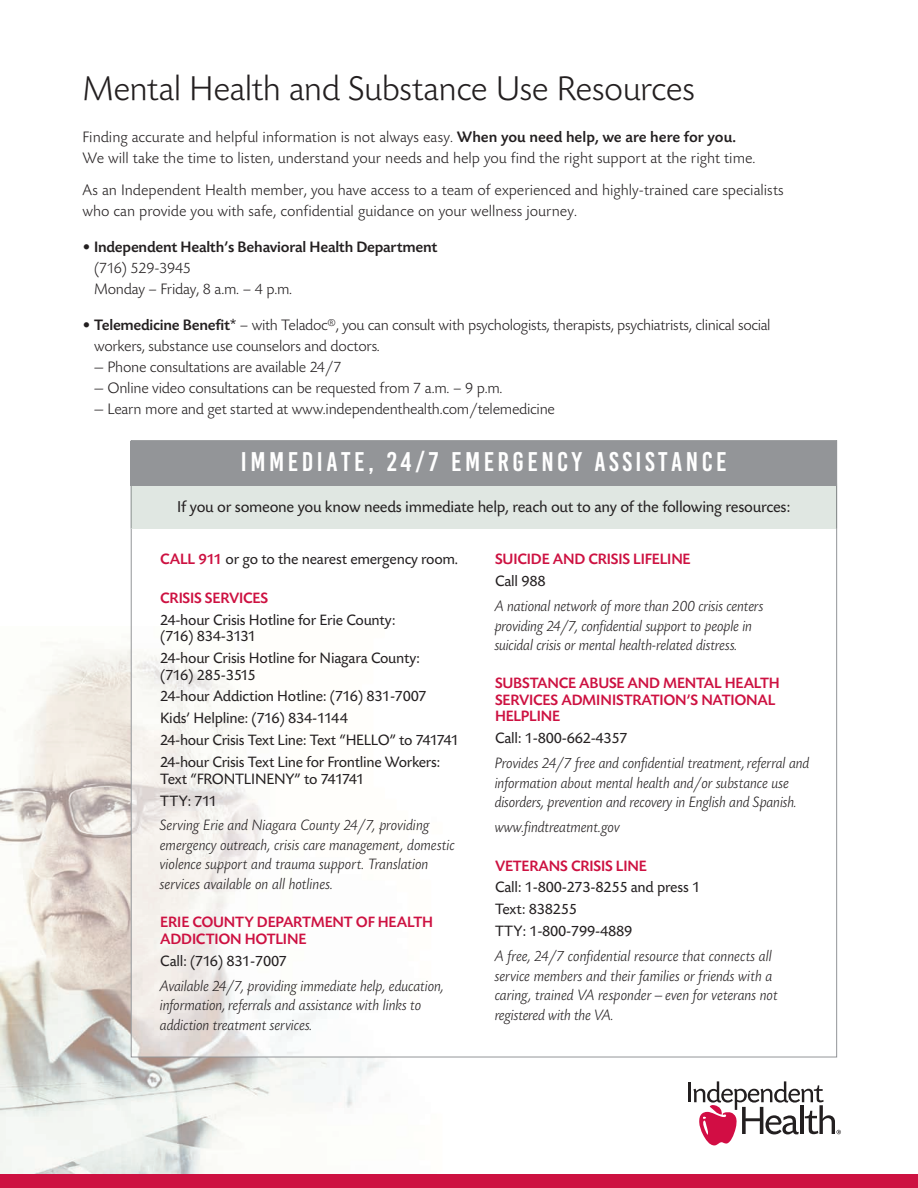
<style>
.page{position:relative;width:918px;height:1188px;background:#fff}
.page>*{position:absolute;margin:0;border:0;box-sizing:border-box;transform-origin:0 0}
.t1{font:300 36px "Today BEF";letter-spacing:-.015em;color:#231f20}
.t2{font:27px "Bebas Kai";letter-spacing:.13em;color:#fff}
.t3{font:16.5px "Today BEF";letter-spacing:-.015em;color:#231f20}
.t4{font:300 15.9px/21px "Today BEF";letter-spacing:-.005em;color:#231f20}
.t5{font:500 15.9px/21px "Today BEF";letter-spacing:-.015em;color:#231f20}
.t6{font:italic 300 15.75px/19.5px "Today BEF";letter-spacing:-.015em;color:#231f20}
.t7{font:15.75px/21.9px "Today BEF";letter-spacing:-.015em;color:#231f20}
.t8{font:500 15.75px/16.5px "Today BEF";letter-spacing:-.015em;color:#cd1141}
.s1{font-weight:500}
.s2{font-weight:300}
.s3{font-weight:400}
.s4{font-weight:500;color:#cd1141}
</style>
<div class="page">
<hr style="left:688px;top:1083px;width:3px;height:19px;background:#231f20">
<svg style="left:693px;top:1081px;width:148px;height:64px"></svg>
<img style="left:0;top:627px;width:626px;height:548px">
<svg style="left:133px;top:528px;width:702px;height:527px"></svg>
<div style="left:0;top:1175px;width:918px;height:13px;background:#cd1141"></div>
<div style="left:132px;top:484px;width:704px;height:44px;background:#e0e7e2"></div>
<hr style="left:131px;top:484px;width:1px;height:44px;background:#828887">
<hr style="left:836px;top:484px;width:1px;height:44px;background:#828887">
<div style="left:131px;top:441px;width:706px;height:45px;background:#939598"></div>
<h1 class="t1" style="left:82px;top:74px;width:614px">Mental Health and Substance Use Resources</h1>
<p class="t4" style="left:82px;top:128px;width:674px">Finding accurate and helpful information is not always easy. <span class="s1">When you need help, we are here for you.<br></span>We will take the time to listen, understand your needs and help you find the right support at the right time.</p>
<p class="t4" style="left:82px;top:181px;width:703px">As an Independent Health member, you have access to a team of experienced and highly-trained care specialists who can provide you with safe, confidential guidance on your wellness journey.</p>
<p class="t5" style="left:94px;top:238px;width:345px;text-indent:-12px"><span class="s2">•</span> Independent Health’s Behavioral Health Department <span class="s2">(716) 529-3945<br>Monday – Friday, 8 a.m. – 4 p.m.</span></p>
<p class="t4" style="left:94px;top:316px;width:678px;text-indent:-12px">• <span class="s1">Telemedicine Benefit</span><span class="s3">*</span> – with Teladoc<sup>®</sup>, you can consult with psychologists, therapists, psychiatrists, clinical social workers, substance use counselors and doctors.</p>
<p class="t4" style="left:94px;top:358px;width:249px">— Phone consultations are available 24/7</p>
<p class="t4" style="left:94px;top:379px;width:410px">— Online video consultations can be requested from 7 a.m. – 9 p.m.</p>
<p class="t4" style="left:94px;top:400px;width:463px">— Learn more and get started at www.independenthealth.com/telemedicine</p>
<h2 class="t2" style="left:241px;top:446px;width:487px">IMMEDIATE, 24/7 EMERGENCY ASSISTANCE</h2>
<p class="t3" style="left:177px;top:500px;width:614px">If you or someone you know needs immediate help, reach out to any of the following resources:</p>
<p class="t7" style="left:160px;top:550px;width:299px"><span class="s4">CALL 911</span> or go to the nearest emergency room.</p>
<p class="t8" style="left:160px;top:591px;width:110px">CRISIS SERVICES</p>
<p class="t7" style="left:160px;top:613px;width:237px;line-height:16.5px">24-hour Crisis Hotline for Erie County: (716) 834-3131</p>
<p class="t7" style="left:160px;top:651px;width:261px;line-height:16.5px">24-hour Crisis Hotline for Niagara County: (716) 285-3515</p>
<p class="t7" style="left:160px;top:687px;width:300px">24-hour Addiction Hotline: (716) 831-7007<br>Kids’ Helpline: (716) 834-1144<br>24-hour Crisis Text Line: Text “HELLO” to 741741<br>24-hour Crisis Text Line for Frontline Workers:</p>
<p class="t7" style="left:160px;top:769px;width:206px">Text “FRONTLINENY” to 741741<br>TTY: 711</p>
<p class="t6" style="left:160px;top:817px;width:297px">Serving Erie and Niagara County 24/7, providing emergency outreach, crisis care management, domestic violence support and trauma support. Translation services available on all hotlines.</p>
<p class="t8" style="left:160px;top:916px;width:274px">ERIE COUNTY DEPARTMENT OF HEALTH<br>ADDICTION HOTLINE</p>
<p class="t7" style="left:160px;top:951px;width:128px">Call: (716) 831-7007</p>
<p class="t6" style="left:160px;top:977px;width:286px">Available 24/7, providing immediate help, education, information, referrals and assistance with links to addiction treatment services.</p>
<p class="t8" style="left:495px;top:553px;width:197px">SUICIDE AND CRISIS LIFELINE</p>
<p class="t7" style="left:495px;top:572px;width:52px">Call 988</p>
<p class="t6" style="left:495px;top:598px;width:270px">A national network of more than 200 crisis centers providing 24/7, confidential support to people in suicidal crisis or mental health-related distress.</p>
<p class="t8" style="left:495px;top:677px;width:286px">SUBSTANCE ABUSE AND MENTAL HEALTH<br>SERVICES ADMINISTRATION’S NATIONAL<br>HELPLINE</p>
<p class="t7" style="left:495px;top:729px;width:134px">Call: 1-800-662-4357</p>
<p class="t6" style="left:495px;top:755px;width:316px">Provides 24/7 free and confidential treatment, referral and information about mental health and/or substance use disorders, prevention and recovery in English and Spanish.</p>
<p class="t6" style="left:495px;top:819px;width:127px">www.findtreatment.gov</p>
<p class="t8" style="left:495px;top:859px;width:153px">VETERANS CRISIS LINE</p>
<p class="t7" style="left:495px;top:878px;width:207px">Call: 1-800-273-8255 and press 1<br>Text: 838255<br>TTY: 1-800-799-4889</p>
<p class="t6" style="left:495px;top:948px;width:285px">A free, 24/7 confidential resource that connects all service members and their families or friends with a caring, trained VA responder —even for veterans not registered with the VA.</p>
</div>
